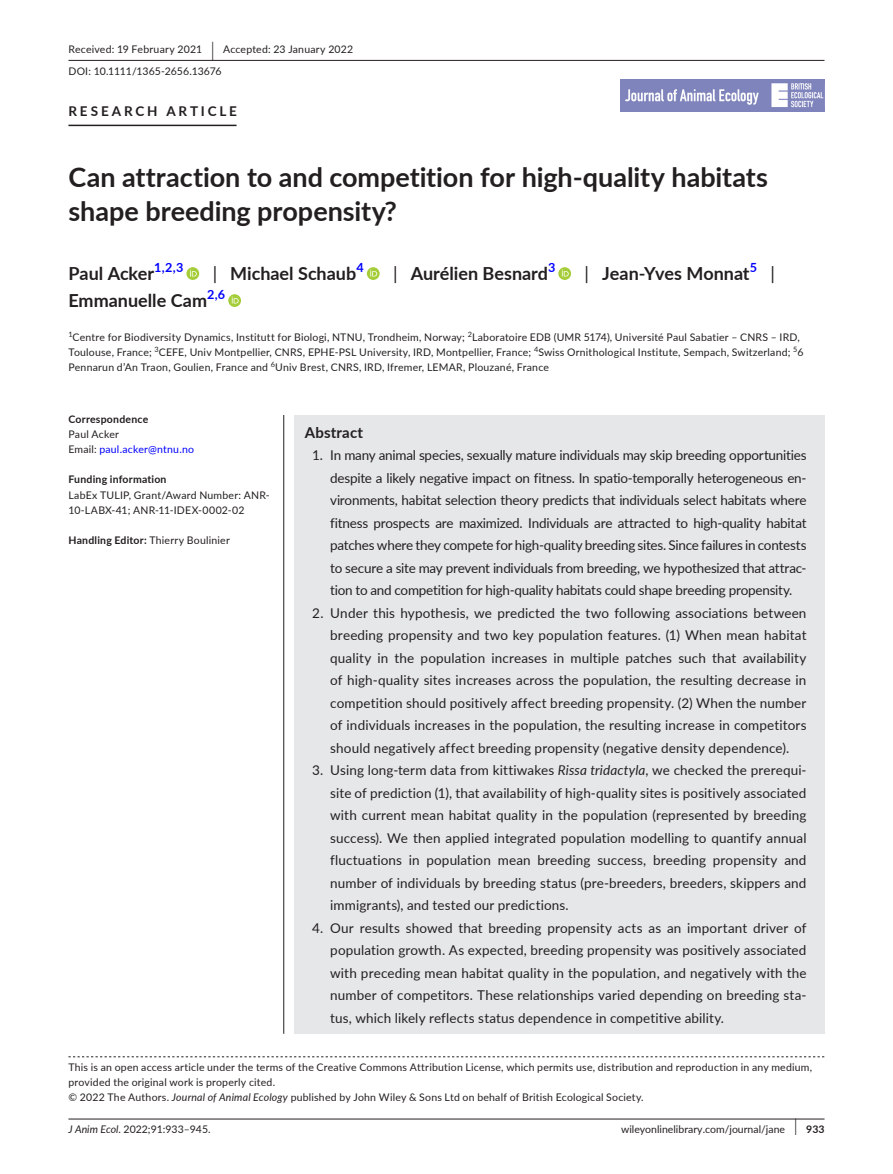
<style>
.page{position:relative;width:893px;height:1174px;background:#fff}
.page>*{position:absolute;margin:0;border:0;box-sizing:border-box;transform-origin:0 0}
.t1{font:700 27px/34.5px "Lato";color:#231f20}
.t2{font:700 18px "Lato";color:#231f20}
.t3{font:18px "Lato";color:#231f20}
.t4{font:700 15px "Lato";letter-spacing:.015em;color:#231f20}
.t5{font:13.5px/22.5px "Lato";letter-spacing:.01em;color:#231f20;text-align:justify}
.t6{font:700 13.5px "Lato";letter-spacing:.21em;color:#231f20}
.t7{font:700 12.6px "Lato";color:#00f}
.t8{font:10.5px/15px "Lato";letter-spacing:.02em;color:#231f20}
.t9{font:10.5px "Lato";color:#231f20}
.t10{font:10.5px/15px "Lato";letter-spacing:.02em;color:#00f}
.t11{font:700 10.5px "Lato";letter-spacing:.02em;color:#231f20}
.t12{font:7.35px "Lato";color:#231f20}
.s1{font-size:19.65px}
.s2{font-weight:400}
.s3{color:#231f20}
.s4{font-weight:700}
.s5{font-style:italic}
.s6{font-size:17.4px}
</style>
<div class="page">
<hr style="left:68px;top:1118px;width:756px;height:1px;background:#231f20">
<img style="left:620px;top:79px;width:204px;height:33px">
<hr style="left:68px;top:60px;width:756px;height:1px;background:#231f20">
<hr style="left:68px;top:125px;width:169px;height:1px;background:#231f20">
<svg style="left:186px;top:267px;width:13px;height:13px"></svg>
<svg style="left:190px;top:269px;width:7px;height:7px"></svg>
<svg style="left:367px;top:267px;width:13px;height:13px"></svg>
<svg style="left:370px;top:269px;width:7px;height:7px"></svg>
<svg style="left:558px;top:267px;width:13px;height:13px"></svg>
<svg style="left:562px;top:269px;width:7px;height:7px"></svg>
<svg style="left:228px;top:294px;width:13px;height:13px"></svg>
<svg style="left:232px;top:296px;width:7px;height:7px"></svg>
<div style="left:294px;top:415px;width:530px;height:618px;background:#e6e7e9"></div>
<hr style="left:283px;top:415px;width:1px;height:618px;background:#231f20">
<svg style="left:68px;top:1056px;width:756px;height:1px"></svg>
<p class="t8" style="left:68px;top:38px;width:286px;line-height:21.8px">Received: 19 February 2021 <span class="s1">|</span> Accepted: 23 January 2022<br>DOI: 10.1111/1365-2656.13676</p>
<p class="t6" style="left:68px;top:101px;width:170px">RESEARCH ARTICLE</p>
<h1 class="t1" style="left:68px;top:159px;width:701px">Can attraction to and competition for high-quality habitats shape breeding propensity?</h1>
<h2 class="t2" style="left:68px;top:260px;width:87px">Paul Acker</h2>
<p class="t7" style="left:154px;top:258px;width:31px">1,2,3</p>
<h2 class="t2" style="left:213px;top:260px;width:145px"><span class="s2">|</span> Michael Schaub</h2>
<p class="t7" style="left:357px;top:258px;width:9px">4</p>
<h2 class="t2" style="left:393px;top:260px;width:157px"><span class="s2">|</span> Aurélien Besnard</h2>
<p class="t7" style="left:548px;top:258px;width:9px">3</p>
<h2 class="t2" style="left:585px;top:260px;width:167px"><span class="s2">|</span> Jean-Yves Monnat</h2>
<p class="t7" style="left:750px;top:258px;width:9px">5</p>
<h2 class="t3" style="left:770px;top:260px;width:6px">|</h2>
<h2 class="t2" style="left:68px;top:287px;width:140px">Emmanuelle Cam</h2>
<p class="t7" style="left:207px;top:285px;width:20px">2,6</p>
<p class="t12" style="left:68px;top:329px;width:6px">1</p>
<p class="t8" style="left:73px;top:330px;width:394px">Centre for Biodiversity Dynamics, Institutt for Biologi, NTNU, Trondheim, Norway;</p>
<p class="t12" style="left:468px;top:329px;width:6px">2</p>
<p class="t8" style="left:472px;top:330px;width:329px">Laboratoire EDB (UMR 5174), Université Paul Sabatier – CNRS – IRD,</p>
<p class="t8" style="left:68px;top:345px;width:85px">Toulouse, France;</p>
<p class="t12" style="left:154px;top:344px;width:6px">3</p>
<p class="t8" style="left:159px;top:345px;width:374px">CEFE, Univ Montpellier, CNRS, EPHE-PSL University, IRD, Montpellier, France;</p>
<p class="t12" style="left:534px;top:344px;width:6px">4</p>
<p class="t8" style="left:538px;top:345px;width:254px">Swiss Ornithological Institute, Sempach, Switzerland;</p>
<p class="t12" style="left:793px;top:344px;width:6px">5</p>
<p class="t8" style="left:797px;top:345px;width:8px">6</p>
<p class="t8" style="left:68px;top:360px;width:201px">Pennarun d’An Traon, Goulien, France and</p>
<p class="t12" style="left:271px;top:359px;width:6px">6</p>
<p class="t8" style="left:275px;top:360px;width:275px">Univ Brest, CNRS, IRD, Ifremer, LEMAR, Plouzané, France</p>
<p class="t11" style="left:68px;top:412px;width:81px">Correspondence</p>
<p class="t10" style="left:68px;top:427px;width:127px"><span class="s3">Paul Acker<br>Email:</span> paul.acker@ntnu.no</p>
<p class="t11" style="left:68px;top:472px;width:100px">Funding information</p>
<p class="t8" style="left:68px;top:487px;width:203px">LabEx TULIP, Grant/Award Number: ANR-<br>10-LABX-41; ANR-11-IDEX-0002-02</p>
<p class="t8" style="left:68px;top:532px;width:163px"><span class="s4">Handling Editor:</span> Thierry Boulinier</p>
<p class="t4" style="left:305px;top:421px;width:60px">Abstract</p>
<p class="t5" style="left:330px;top:443px;width:478px;text-indent:-18px">1. In many animal species, sexually mature individuals may skip breeding opportunities despite a likely negative impact on fitness. In spatio-temporally heterogeneous en&shy;vironments, habitat selection theory predicts that individuals select habitats where fitness prospects are maximized. Individuals are attracted to high-quality habitat patches where they compete for high-quality breeding sites. Since failures in contests to secure a site may prevent individuals from breeding, we hypothesized that attrac&shy;tion to and competition for high-quality habitats could shape breeding propensity.</p>
<p class="t5" style="left:330px;top:601px;width:478px;text-indent:-18px">2. Under this hypothesis, we predicted the two following associations between breeding propensity and two key population features. (1) When mean habitat quality in the population increases in multiple patches such that availability of high-quality sites increases across the population, the resulting decrease in competition should positively affect breeding propensity. (2) When the number of individuals increases in the population, the resulting increase in competitors should negatively affect breeding propensity (negative density dependence).</p>
<p class="t5" style="left:330px;top:758px;width:478px;text-indent:-18px">3. Using long-term data from kittiwakes <span class="s5">Rissa tridactyla</span>, we checked the prerequi&shy;site of prediction (1), that availability of high-quality sites is positively associated with current mean habitat quality in the population (represented by breeding success). We then applied integrated population modelling to quantify annual fluctuations in population mean breeding success, breeding propensity and number of individuals by breeding status (pre-breeders, breeders, skippers and immigrants), and tested our predictions.</p>
<p class="t5" style="left:330px;top:916px;width:478px;text-indent:-18px">4. Our results showed that breeding propensity acts as an important driver of population growth. As expected, breeding propensity was positively associated with preceding mean habitat quality in the population, and negatively with the number of competitors. These relationships varied depending on breeding sta&shy;tus, which likely reflects status dependence in competitive ability.</p>
<p class="t8" style="left:68px;top:1059px;width:745px">This is an open access article under the terms of the Creative Commons Attribution License, which permits use, distribution and reproduction in any medium, provided the original work is properly cited.<br>© 2022 The Authors. <span class="s5">Journal of Animal Ecology</span> published by John Wiley &amp; Sons Ltd on behalf of British Ecological Society.</p>
<p class="t9" style="left:68px;top:1121px;width:144px"><span class="s5">J Anim Ecol.</span> 2022;91:933–945.</p>
<p class="t9" style="left:621px;top:1121px;width:205px">wileyonlinelibrary.com/journal/jane <span class="s6">|</span> <span class="s4">933</span></p>
</div>
